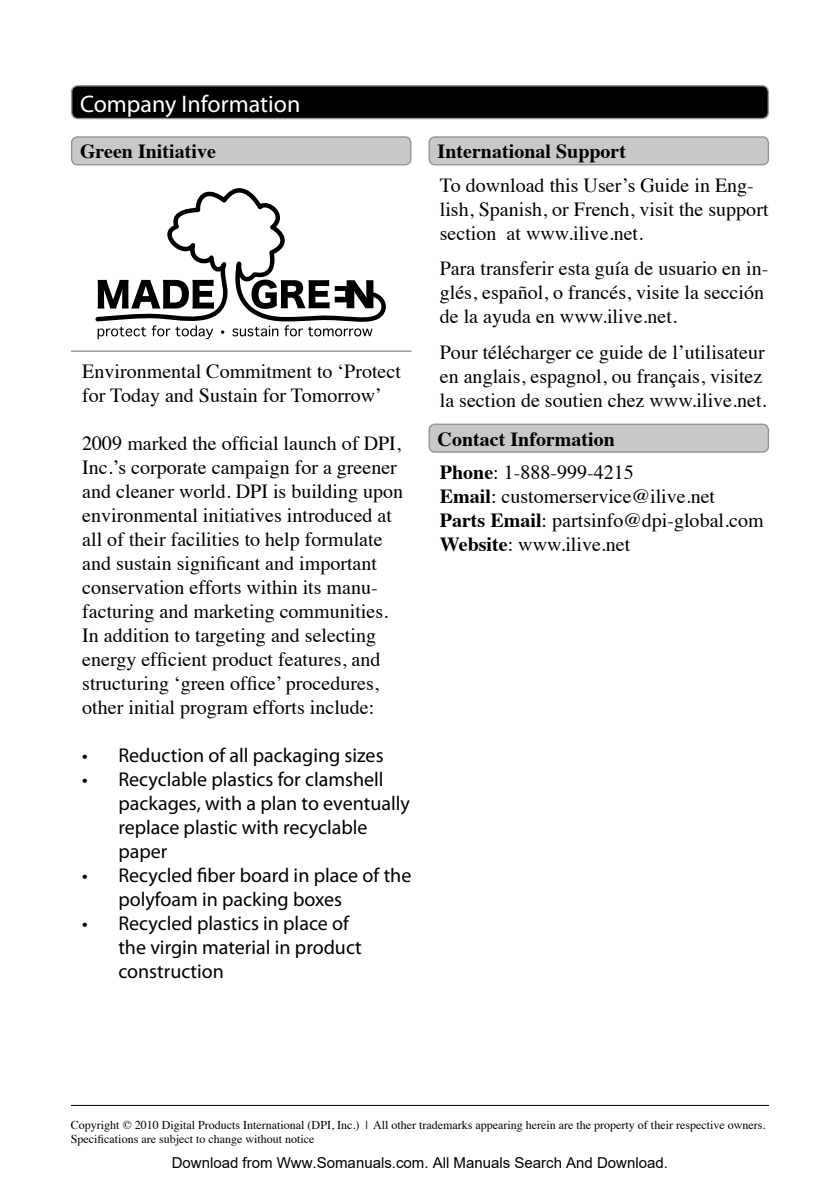
<style>
.page{position:relative;width:840px;height:1191px;background:#fff}
.page>*{position:absolute;margin:0;border:0;box-sizing:border-box;transform-origin:0 0}
.t1{font:24px "Myriad Pro";color:#fff}
.t2{font:20px/24px "Times";color:#000}
.t3{font:20px/24px "Myriad Pro";color:#000}
.t4{font:700 20px "Times";color:#000}
.t5{font:15px "Arial";color:#000}
.t6{font:12px/14.4px "Times";color:#000}
.s1{font-weight:700}
</style>
<div class="page">
<div style="left:72px;top:137px;width:338px;height:28px;background:#c7c8ca;border-radius:6px"></div>
<div style="left:71px;top:136px;width:340px;height:29px;border:1px solid #939598;border-radius:6px"></div>
<div style="left:429px;top:137px;width:338px;height:28px;background:#c7c8ca;border-radius:6px"></div>
<div style="left:428px;top:136px;width:340px;height:29px;border:1px solid #939598;border-radius:6px"></div>
<div style="left:429px;top:424px;width:338px;height:28px;background:#c7c8ca;border-radius:6px"></div>
<div style="left:428px;top:423px;width:340px;height:30px;border:1px solid #939598;border-radius:6px"></div>
<div style="left:72px;top:86px;width:695px;height:33px;background:#000;border-radius:6px"></div>
<div style="left:71px;top:85px;width:697px;height:34px;border:1px solid #939598;border-radius:6px"></div>
<hr style="left:71px;top:1105px;width:697px;height:1px;background:#000">
<svg style="left:95px;top:188px;width:290px;height:145px"></svg>
<svg style="left:251px;top:280px;width:122px;height:29px"></svg>
<svg style="left:98px;top:327px;width:48px;height:12px"></svg>
<svg style="left:152px;top:325px;width:61px;height:14px"></svg>
<svg style="left:221px;top:330px;width:3px;height:4px"></svg>
<svg style="left:232px;top:326px;width:46px;height:10px"></svg>
<svg style="left:284px;top:325px;width:18px;height:11px"></svg>
<svg style="left:308px;top:327px;width:64px;height:9px"></svg>
<hr style="left:71px;top:350px;width:340px;height:2px;background:#939598">
<p class="t1" style="left:80px;top:89px;width:222px">Company Information</p>
<p class="t4" style="left:80px;top:132px;width:137px">Green Initiative</p>
<p class="t4" style="left:437px;top:132px;width:190px">International Support</p>
<p class="t2" style="left:82px;top:357px;width:320px">Environmental Commitment to ‘Protect for Today and Sustain for Tomorrow’</p>
<p class="t2" style="left:82px;top:429px;width:322px">2009 marked the official launch of DPI, Inc.’s corporate campaign for a greener and cleaner world. DPI is building upon environmental initiatives introduced at all of their facilities to help formulate and sustain significant and important conservation efforts within its manu&shy;facturing and marketing communities.<br>In addition to targeting and selecting energy efficient product features, and structuring ‘green office’ procedures, other initial program efforts include:</p>
<p class="t3" style="left:82px;top:742px;width:302px">• Reduction of all packaging sizes</p>
<p class="t3" style="left:118px;top:766px;width:293px;text-indent:-36px">• Recyclable plastics for clamshell packages, with a plan to eventually replace plastic with recyclable paper</p>
<p class="t3" style="left:118px;top:862px;width:294px;text-indent:-36px">• Recycled fiber board in place of the polyfoam in packing boxes</p>
<p class="t3" style="left:118px;top:910px;width:245px;text-indent:-36px">• Recycled plastics in place of the virgin material in product construction</p>
<p class="t2" style="left:439px;top:171px;width:330px">To download this User’s Guide in Eng&shy;lish, Spanish, or French, visit the support section at www.ilive.net.</p>
<p class="t2" style="left:439px;top:255px;width:330px">Para transferir esta guía de usuario en in&shy;glés, español, o francés, visite la sección de la ayuda en www.ilive.net.</p>
<p class="t2" style="left:439px;top:338px;width:328px">Pour télécharger ce guide de l’utilisateur en anglais, espagnol, ou français, visitez la section de soutien chez www.ilive.net.</p>
<p class="t4" style="left:437px;top:420px;width:179px">Contact Information</p>
<p class="t2" style="left:439px;top:459px;width:325px"><span class="s1">Phone</span>: 1-888-999-4215<br><span class="s1">Email</span>: customerservice@ilive.net<br><span class="s1">Parts Email</span>: partsinfo@dpi-global.com<br><span class="s1">Website</span>: www.ilive.net</p>
<p class="t6" style="left:71px;top:1116px;width:695px">Copyright © 2010 Digital Products International (DPI, Inc.) | All other trademarks appearing herein are the property of their respective owners.<br>Specifications are subject to change without notice</p>
<p class="t5" style="left:172px;top:1154px;width:497px">Download from Www.Somanuals.com. All Manuals Search And Download.</p>
</div>
